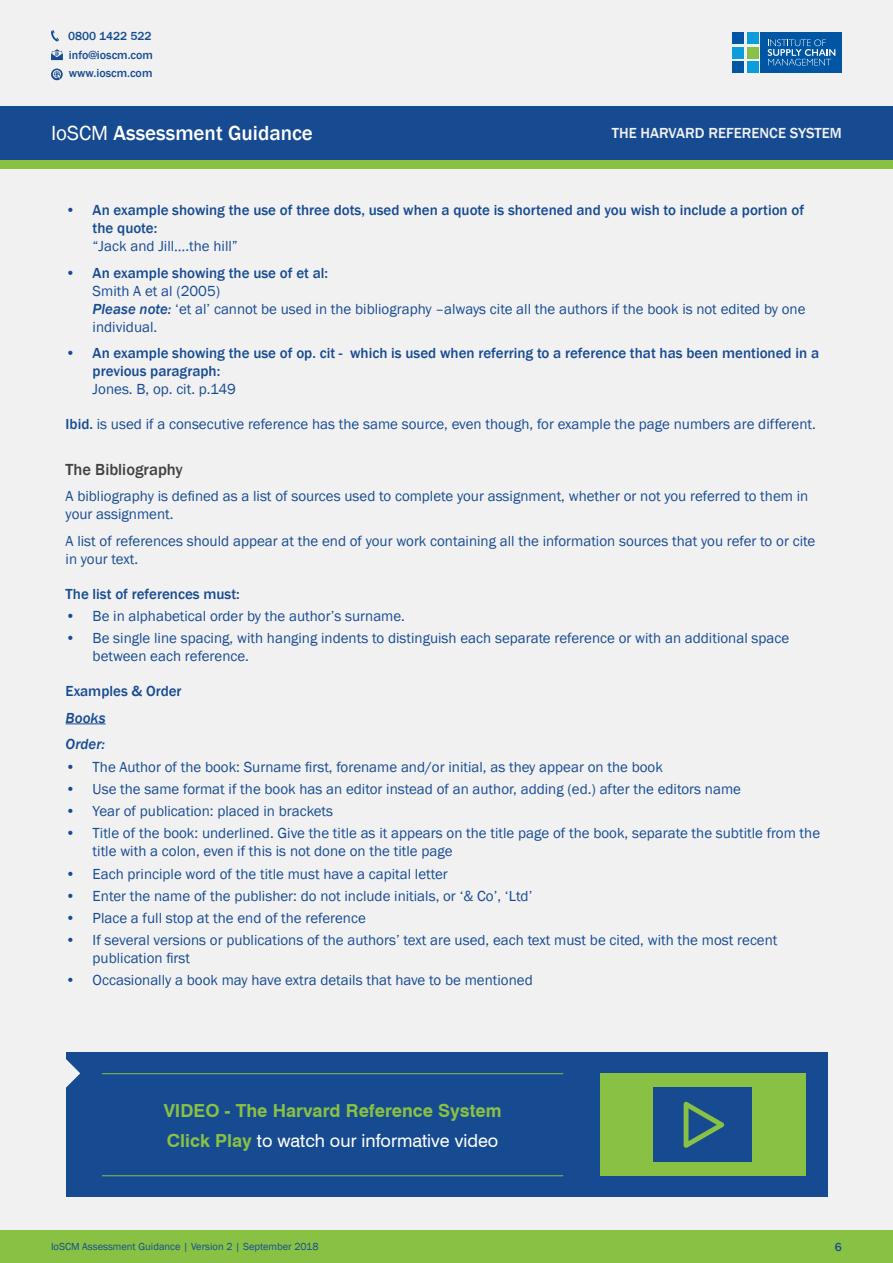
<style>
.page{position:relative;width:893px;height:1263px;background:#fff}
.page>*{position:absolute;margin:0;border:0;box-sizing:border-box;transform-origin:0 0}
.t1{font:500 21px "Franklin Gothic";color:#fff}
.t2{font:700 18px/30.2px "Swiss 721 BT";color:#88c144}
.t3{font:500 16.5px "Franklin Gothic";color:#414042}
.t4{font:15px/18px "Franklin Gothic";color:#174b91}
.t5{font:500 15px/18px "Franklin Gothic";color:#174b91}
.t6{font:500 15px "Franklin Gothic";color:#f1f1f2}
.t7{font:italic 500 15px/26.5px "Franklin Gothic";color:#174b91}
.t8{font:500 12px/18.6px "Franklin Gothic";color:#174b91}
.t9{font:10.5px "Franklin Gothic";color:#174b91}
.s1{font-weight:400}
.s2{font-weight:500;font-style:italic}
.s3{font-weight:500}
.s4{font-weight:400;color:#fff}
</style>
<div class="page">
<div style="left:0;top:1230px;width:893px;height:33px;background:#88c144"></div>
<div style="left:0;top:168px;width:893px;height:1062px;background:#f1f1f2"></div>
<div style="left:0;top:0;width:893px;height:106px;background:#f1f1f2"></div>
<div style="left:0;top:151px;width:893px;height:17px;background:#88c144"></div>
<div style="left:0;top:106px;width:893px;height:54px;background:#174b91"></div>
<svg style="left:51px;top:30px;width:8px;height:11px"></svg>
<svg style="left:51px;top:49px;width:12px;height:11px"></svg>
<svg style="left:51px;top:69px;width:12px;height:11px"></svg>
<div style="left:761px;top:33px;width:81px;height:40px;background:#0056a3"></div>
<svg style="left:768px;top:39px;width:67px;height:27px"></svg>
<div style="left:747px;top:33px;width:11px;height:11px;background:#0c9eda"></div>
<div style="left:747px;top:47px;width:11px;height:12px;background:#88c146"></div>
<div style="left:747px;top:62px;width:11px;height:11px;background:#0c9eda"></div>
<div style="left:733px;top:33px;width:11px;height:11px;background:#0056a3"></div>
<div style="left:733px;top:47px;width:11px;height:12px;background:#0c9eda"></div>
<div style="left:733px;top:62px;width:11px;height:11px;background:#0056a3"></div>
<hr style="left:66px;top:723px;width:40px;height:1px;background:#174b91">
<div style="left:66px;top:1052px;width:761px;height:145px;background:#174b91"></div>
<div style="left:600px;top:1073px;width:205px;height:103px;background:#88c144"></div>
<hr style="left:102px;top:1073px;width:461px;height:1px;background:#88c144">
<hr style="left:102px;top:1175px;width:461px;height:1px;background:#88c144">
<svg style="left:653px;top:1087px;width:99px;height:75px;background:#1f548a"></svg>
<svg style="left:66px;top:1059px;width:14px;height:29px"></svg>
<p class="t8" style="left:68px;top:27px;width:86px">0800 1422 522 info@ioscm.com www.ioscm.com</p>
<h1 class="t1" style="left:51px;top:120px;width:263px"><span class="s1">IoSCM</span> Assessment Guidance</h1>
<p class="t6" style="left:612px;top:124px;width:232px">THE HARVARD REFERENCE SYSTEM</p>
<p class="t5" style="left:93px;top:201px;width:713px;text-indent:-27px">• An example showing the use of three dots, used when a quote is shortened and you wish to include a portion of the quote:</p>
<p class="t4" style="left:93px;top:238px;width:147px">“Jack and Jill….the hill”</p>
<p class="t5" style="left:66px;top:264px;width:264px">• An example showing the use of et al:</p>
<p class="t4" style="left:93px;top:282px;width:714px">Smith A et al (2005)<br><span class="s2">Please note:</span> ‘et al’ cannot be used in the bibliography –always cite all the authors if the book is not edited by one individual.</p>
<p class="t5" style="left:93px;top:344px;width:728px;text-indent:-27px">• An example showing the use of op. cit - which is used when referring to a reference that has been mentioned in a previous paragraph:</p>
<p class="t4" style="left:93px;top:381px;width:145px">Jones. B, op. cit. p.149</p>
<p class="t4" style="left:66px;top:416px;width:752px"><span class="s3">Ibid.</span> is used if a consecutive reference has the same source, even though, for example the page numbers are different.</p>
<p class="t3" style="left:66px;top:459px;width:119px">The Bibliography</p>
<p class="t4" style="left:66px;top:487px;width:744px">A bibliography is defined as a list of sources used to complete your assignment, whether or not you referred to them in your assignment.</p>
<p class="t4" style="left:66px;top:532px;width:751px">A list of references should appear at the end of your work containing all the information sources that you refer to or cite in your text.</p>
<p class="t5" style="left:66px;top:585px;width:176px">The list of references must:</p>
<p class="t4" style="left:66px;top:607px;width:341px">• Be in alphabetical order by the author’s surname.</p>
<p class="t4" style="left:93px;top:629px;width:698px;text-indent:-27px">• Be single line spacing, with hanging indents to distinguish each separate reference or with an additional space between each reference.</p>
<p class="t5" style="left:66px;top:682px;width:117px">Examples &amp; Order</p>
<p class="t7" style="left:66px;top:705px;width:41px">Books<br>Order:</p>
<p class="t4" style="left:66px;top:758px;width:599px">• The Author of the book: Surname first, forename and/or initial, as they appear on the book</p>
<p class="t4" style="left:66px;top:780px;width:677px">• Use the same format if the book has an editor instead of an author, adding (ed.) after the editors name</p>
<p class="t4" style="left:66px;top:802px;width:269px">• Year of publication: placed in brackets</p>
<p class="t4" style="left:93px;top:824px;width:729px;text-indent:-27px">• Title of the book: underlined. Give the title as it appears on the title page of the book, separate the subtitle from the title with a colon, even if this is not done on the title page</p>
<p class="t4" style="left:66px;top:865px;width:384px">• Each principle word of the title must have a capital letter</p>
<p class="t4" style="left:66px;top:887px;width:468px">• Enter the name of the publisher: do not include initials, or ‘&amp; Co’, ‘Ltd’</p>
<p class="t4" style="left:66px;top:909px;width:302px">• Place a full stop at the end of the reference</p>
<p class="t4" style="left:93px;top:931px;width:686px;text-indent:-27px">• If several versions or publications of the authors’ text are used, each text must be cited, with the most recent publication first</p>
<p class="t4" style="left:66px;top:972px;width:469px">• Occasionally a book may have extra details that have to be mentioned</p>
<p class="t2" style="left:164px;top:1095px;width:339px">VIDEO - The Harvard Reference System<br>Click Play <span class="s4">to watch our informative video</span></p>
<p class="t9" style="left:51px;top:1240px;width:269px">IoSCM Assessment Guidance | Version 2 | September 2018</p>
<p class="t8" style="left:835px;top:1237px;width:9px">6</p>
</div>
